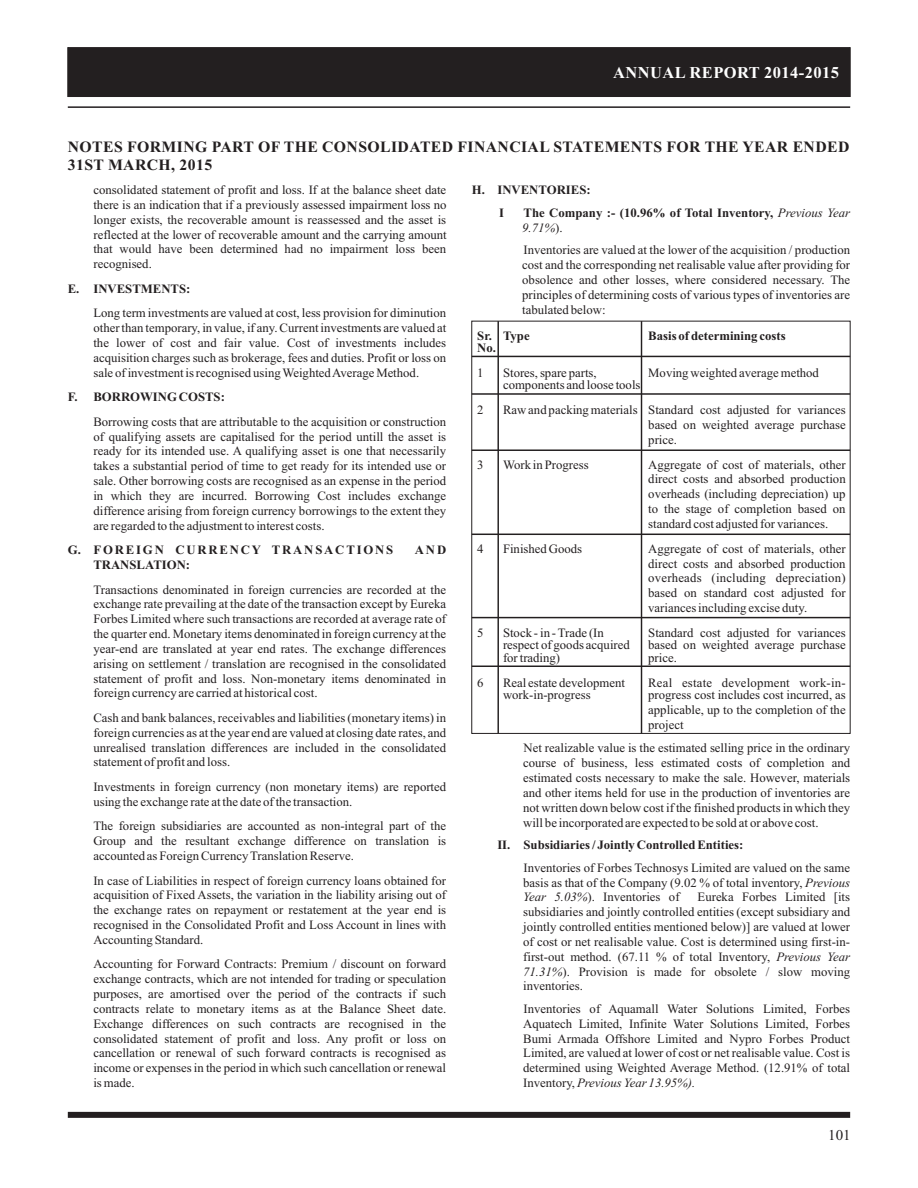
<style>
.page{position:relative;width:918px;height:1188px;background:#fff}
.page>*{position:absolute;margin:0;border:0;box-sizing:border-box;transform-origin:0 0}
.t1{font:700 16.5px "Times New Roman";letter-spacing:.025em;color:#fff}
.t2{font:700 15.75px/17.4px "Times New Roman";letter-spacing:.025em;color:#231f20}
.t3{font:15px "Times New Roman";color:#231f20}
.t4{font:12.75px/14.9px "Times New Roman";color:#231f20;text-align:justify}
.t5{font:700 12.75px/22.6px "Times New Roman";color:#231f20}
.t6{font:700 12.75px "Times New Roman";letter-spacing:.145em;color:#231f20}
.s1{font-weight:400;font-style:italic}
.s2{font-weight:400}
.s3{font-style:italic}
</style>
<div class="page">
<div style="left:67px;top:47px;width:784px;height:50px;background:#231f20"></div>
<hr style="left:68px;top:106px;width:782px;height:2px;background:#231f20">
<div style="left:68px;top:1112px;width:782px;height:6px;background:#231f20"></div>
<hr style="left:472px;top:356px;width:378px;height:1px;background:#231f20">
<hr style="left:472px;top:666px;width:378px;height:1px;background:#231f20">
<div style="left:471px;top:321px;width:380px;height:413px;border:1px solid #231f20"></div>
<hr style="left:498px;top:321px;width:1px;height:412px;background:#231f20">
<hr style="left:641px;top:321px;width:1px;height:412px;background:#231f20">
<hr style="left:472px;top:534px;width:378px;height:1px;background:#231f20">
<hr style="left:472px;top:617px;width:378px;height:1px;background:#231f20">
<hr style="left:472px;top:450px;width:378px;height:1px;background:#231f20">
<hr style="left:472px;top:394px;width:378px;height:1px;background:#231f20">
<p class="t1" style="left:613px;top:66px;width:228px">ANNUAL REPORT 2014-2015</p>
<p class="t2" style="left:68px;top:140px;width:783px">NOTES FORMING PART OF THE CONSOLIDATED FINANCIAL STATEMENTS FOR THE YEAR ENDED<br>31ST MARCH, 2015</p>
<p class="t4" style="left:93px;top:184px;width:355px">consolidated statement of profit and loss. If at the balance sheet date there is an indication that if a previously assessed impairment loss no longer exists, the recoverable amount is reassessed and the asset is reflected at the lower of recoverable amount and the carrying amount that would have been determined had no impairment loss been recognised.</p>
<p class="t5" style="left:68px;top:279px;width:124px">E. INVESTMENTS:</p>
<p class="t4" style="left:93px;top:307px;width:354px">Long term investments are valued at cost, less provision for diminution other than temporary, in value, if any. Current investments are valued at the lower of cost and fair value. Cost of investments includes acquisition charges such as brokerage, fees and duties. Profit or loss on sale of investment is recognised using Weighted Average Method.</p>
<p class="t5" style="left:68px;top:387px;width:159px">F. BORROWING COSTS:</p>
<p class="t4" style="left:93px;top:415px;width:354px">Borrowing costs that are attributable to the acquisition or construction of qualifying assets are capitalised for the period untill the asset is ready for its intended use. A qualifying asset is one that necessarily takes a substantial period of time to get ready for its intended use or sale. Other borrowing costs are recognised as an expense in the period in which they are incurred. Borrowing Cost includes exchange difference arising from foreign currency borrowings to the extent they are regarded to the adjustment to interest costs.</p>
<p class="t6" style="left:68px;top:546px;width:327px">G. FOREIGN CURRENCY TRANSACTIONS</p>
<p class="t5" style="left:415px;top:540px;width:33px">AND</p>
<p class="t5" style="left:93px;top:555px;width:98px">TRANSLATION:</p>
<p class="t4" style="left:93px;top:583px;width:354px">Transactions denominated in foreign currencies are recorded at the exchange rate prevailing at the date of the transaction except by Eureka Forbes Limited where such transactions are recorded at average rate of the quarter end. Monetary items denominated in foreign currency at the year-end are translated at year end rates. The exchange differences arising on settlement / translation are recognised in the consolidated statement of profit and loss. Non-monetary items denominated in foreign currency are carried at historical cost.</p>
<p class="t4" style="left:93px;top:711px;width:354px">Cash and bank balances, receivables and liabilities (monetary items) in foreign currencies as at the year end are valued at closing date rates, and unrealised translation differences are included in the consolidated statement of profit and loss.</p>
<p class="t4" style="left:93px;top:780px;width:354px">Investments in foreign currency (non monetary items) are reported using the exchange rate at the date of the transaction.</p>
<p class="t4" style="left:93px;top:820px;width:354px">The foreign subsidiaries are accounted as non-integral part of the Group and the resultant exchange difference on translation is accounted as Foreign Currency Translation Reserve.</p>
<p class="t4" style="left:93px;top:874px;width:354px">In case of Liabilities in respect of foreign currency loans obtained for acquisition of Fixed Assets, the variation in the liability arising out of the exchange rates on repayment or restatement at the year end is recognised in the Consolidated Profit and Loss Account in lines with Accounting Standard.</p>
<p class="t4" style="left:93px;top:958px;width:354px">Accounting for Forward Contracts: Premium / discount on forward exchange contracts, which are not intended for trading or speculation purposes, are amortised over the period of the contracts if such contracts relate to monetary items as at the Balance Sheet date.<br>Exchange differences on such contracts are recognised in the consolidated statement of profit and loss. Any profit or loss on cancellation or renewal of such forward contracts is recognised as income or expenses in the period in which such cancellation or renewal is made.</p>
<p class="t5" style="left:499px;top:180px;width:93px;text-indent:-28px">H. INVENTORIES:<br>I</p>
<p class="t5" style="left:522px;top:207px;width:329px;line-height:14.9px">The Company :- (10.96% of Total Inventory, <span class="s1">Previous Year<br>9.71%</span><span class="s2">).</span></p>
<p class="t4" style="left:522px;top:244px;width:329px">Inventories are valued at the lower of the acquisition / production cost and the corresponding net realisable value after providing for obsolence and other losses, where considered necessary. The principles of determining costs of various types of inventories are tabulated below:</p>
<p class="t5" style="left:477px;top:325px;width:54px">Sr. Type</p>
<p class="t5" style="left:648px;top:325px;width:139px">Basis of determining costs</p>
<p class="t5" style="left:477px;top:338px;width:20px">No.</p>
<p class="t4" style="left:477px;top:366px;width:8px">1</p>
<p class="t4" style="left:503px;top:366px;width:95px">Stores, spare parts,</p>
<p class="t4" style="left:648px;top:366px;width:172px">Moving weighted average method</p>
<p class="t4" style="left:503px;top:379px;width:139px">components and loose tools</p>
<p class="t4" style="left:477px;top:404px;width:8px">2</p>
<p class="t4" style="left:648px;top:404px;width:199px;text-indent:-145px">Raw and packing materials Standard cost adjusted for variances based on weighted average purchase price.</p>
<p class="t4" style="left:477px;top:458px;width:8px">3</p>
<p class="t4" style="left:503px;top:458px;width:87px">Work in Progress</p>
<p class="t4" style="left:648px;top:458px;width:199px">Aggregate of cost of materials, other direct costs and absorbed production overheads (including depreciation) up to the stage of completion based on standard cost adjusted for variances.</p>
<p class="t4" style="left:477px;top:542px;width:8px">4</p>
<p class="t4" style="left:503px;top:542px;width:81px">Finished Goods</p>
<p class="t4" style="left:648px;top:542px;width:199px">Aggregate of cost of materials, other direct costs and absorbed production overheads (including depreciation) based on standard cost adjusted for variances including excise duty.</p>
<p class="t4" style="left:477px;top:626px;width:8px">5</p>
<p class="t4" style="left:503px;top:626px;width:102px">Stock - in - Trade (In</p>
<p class="t4" style="left:648px;top:626px;width:199px">Standard cost adjusted for variances</p>
<p class="t4" style="left:503px;top:639px;width:128px">respect of goods acquired</p>
<p class="t4" style="left:648px;top:639px;width:199px">based on weighted average purchase</p>
<p class="t4" style="left:503px;top:651px;width:59px">for trading)</p>
<p class="t4" style="left:648px;top:651px;width:30px">price.</p>
<p class="t4" style="left:477px;top:676px;width:8px">6</p>
<p class="t4" style="left:503px;top:676px;width:124px">Real estate development</p>
<p class="t4" style="left:648px;top:676px;width:199px">Real estate development work-in-</p>
<p class="t4" style="left:503px;top:689px;width:89px">work-in-progress</p>
<p class="t4" style="left:648px;top:689px;width:199px">progress cost includes cost incurred, as applicable, up to the completion of the project</p>
<p class="t4" style="left:523px;top:742px;width:328px">Net realizable value is the estimated selling price in the ordinary course of business, less estimated costs of completion and estimated costs necessary to make the sale. However, materials and other items held for use in the production of inventories are not written down below cost if the finished products in which they will be incorporated are expected to be sold at or above cost.</p>
<p class="t5" style="left:497px;top:835px;width:248px">II. Subsidiaries / Jointly Controlled Entities:</p>
<p class="t4" style="left:523px;top:861px;width:328px">Inventories of Forbes Technosys Limited are valued on the same basis as that of the Company (9.02 % of total inventory, <span class="s3">Previous Year 5.03%</span>). Inventories of</p>
<p class="t4" style="left:523px;top:891px;width:328px;text-indent:174px">Eureka Forbes Limited [its subsidiaries and jointly controlled entities (except subsidiary and jointly controlled entities mentioned below)] are valued at lower of cost or net realisable value. Cost is determined using first-in&shy;first-out method. (67.11 % of total Inventory, <span class="s3">Previous Year 71.31%</span>). Provision is made for obsolete / slow moving inventories.</p>
<p class="t4" style="left:523px;top:1002px;width:328px">Inventories of Aquamall Water Solutions Limited, Forbes Aquatech Limited, Infinite Water Solutions Limited, Forbes Bumi Armada Offshore Limited and Nypro Forbes Product Limited, are valued at lower of cost or net realisable value. Cost is determined using Weighted Average Method. (12.91% of total Inventory, <span class="s3">Previous Year 13.95%).</span></p>
<p class="t3" style="left:828px;top:1130px;width:24px">101</p>
</div>
